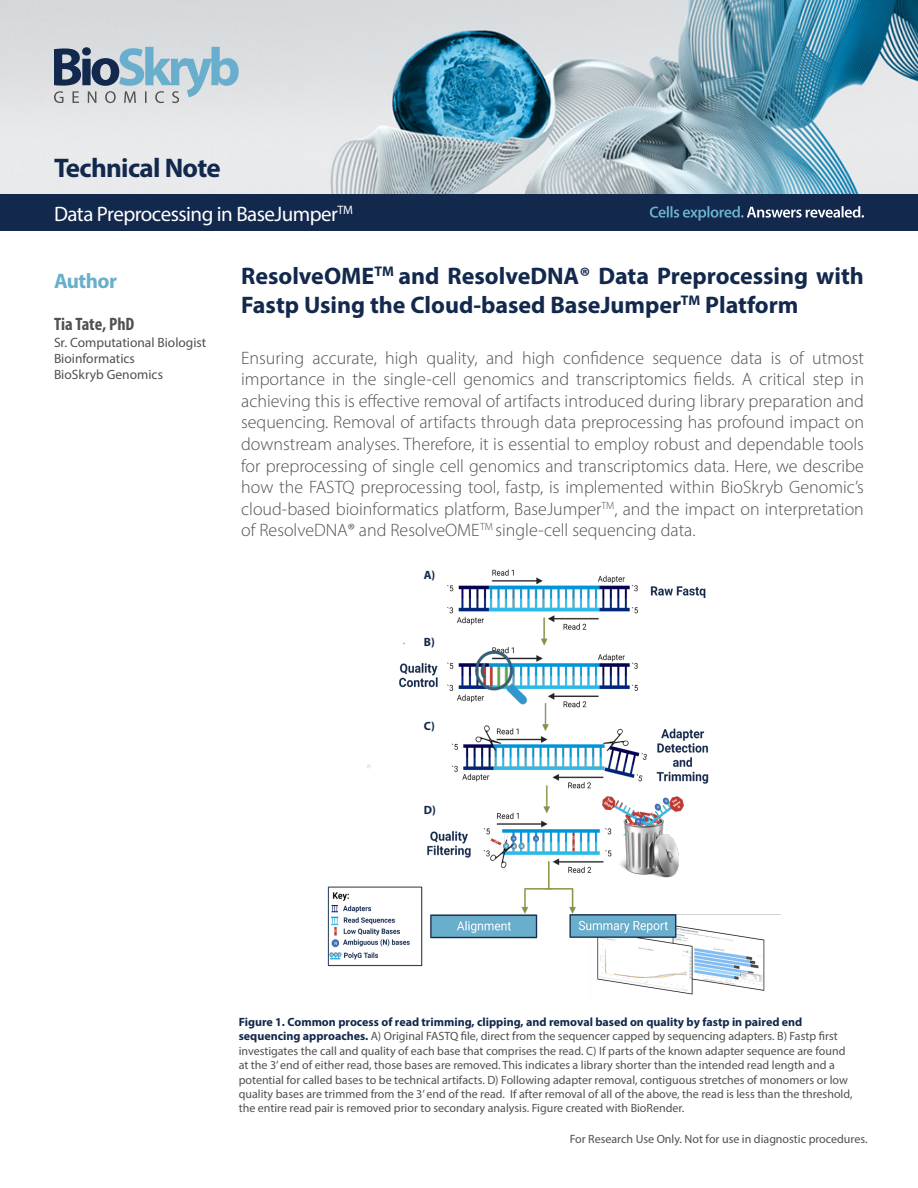
<style>
.page{position:relative;width:918px;height:1188px;background:#fff}
.page>*{position:absolute;margin:0;border:0;box-sizing:border-box;transform-origin:0 0}
.t1{font:700 27px "Myriad Pro";letter-spacing:-.025em;color:#12284c}
.t2{font:700 24px/28.8px "Myriad Pro";color:#12284c}
.t3{font:21px "Myriad Pro";letter-spacing:-.025em;color:#fff}
.t4{font:700 21px "Myriad Pro";letter-spacing:-.025em;color:#69aecc}
.t5{font:300 18px/21.6px "Myriad Pro";color:#505050;text-align:justify}
.t6{font:700 condensed 18px "Myriad Pro";color:#505050}
.t7{font:13.5px "Myriad Pro";color:#505050}
.t8{font:12px/14.4px "Myriad Pro";color:#505050}
.t9{font:700 12px "Myriad Pro";color:#12284c}
.s1{font-weight:700;color:#12284c}
</style>
<div class="page">
<img style="left:0;top:0;width:918px;height:194px">
<svg style="left:54px;top:47px;width:185px;height:56px;background:#a0b5c2"></svg>
<div style="left:0;top:194px;width:918px;height:37px;background:#12284c"></div>
<svg style="left:650px;top:206px;width:214px;height:15px"></svg>
<img style="left:327px;top:569px;width:454px;height:426px">
<p class="t1" style="left:54px;top:150px;width:168px">Technical Note</p>
<p class="t3" style="left:54px;top:201px;width:300px">Data Preprocessing in BaseJumper<sup>TM</sup></p>
<p class="t4" style="left:54px;top:267px;width:65px">Author</p>
<p class="t6" style="left:54px;top:313px;width:82px">Tia Tate, PhD</p>
<p class="t7" style="left:54px;top:334px;width:154px">Sr. Computational Biologist</p>
<p class="t7" style="left:54px;top:350px;width:82px">Bioinformatics</p>
<p class="t7" style="left:54px;top:366px;width:111px">BioSkryb Genomics</p>
<p class="t2" style="left:241px;top:261px;width:624px">ResolveOME<sup>TM</sup> and ResolveDNA® Data Preprocessing with<br>Fastp Using the Cloud-based BaseJumper<sup>TM</sup> Platform</p>
<p class="t5" style="left:241px;top:347px;width:624px">Ensuring accurate, high quality, and high confidence sequence data is of utmost importance in the single-cell genomics and transcriptomics fields. A critical step in achieving this is effective removal of artifacts introduced during library preparation and sequencing. Removal of artifacts through data preprocessing has profound impact on downstream analyses. Therefore, it is essential to employ robust and dependable tools for preprocessing of single cell genomics and transcriptomics data. Here, we describe how the FASTQ preprocessing tool, fastp, is implemented within BioSkryb Genomic’s cloud-based bioinformatics platform, BaseJumper<sup>TM</sup>, and the impact on interpretation of ResolveDNA® and ResolveOME<sup>TM</sup> single-cell sequencing data.</p>
<p class="t9" style="left:424px;top:567px;width:13px">A)</p>
<p class="t9" style="left:424px;top:634px;width:13px">B)</p>
<p class="t9" style="left:424px;top:718px;width:13px">C)</p>
<p class="t9" style="left:424px;top:802px;width:13px">D)</p>
<p class="t8" style="left:239px;top:1015px;width:615px"><span class="s1">Figure 1. Common process of read trimming, clipping, and removal based on quality by fastp in paired end sequencing approaches.</span> A) Original FASTQ file, direct from the sequencer capped by sequencing adapters. B) Fastp first investigates the call and quality of each base that comprises the read. C) If parts of the known adapter sequence are found at the 3’ end of either read, those bases are removed. This indicates a library shorter than the intended read length and a potential for called bases to be technical artifacts. D) Following adapter removal, contiguous stretches of monomers or low quality bases are trimmed from the 3’ end of the read. If after removal of all of the above, the read is less than the threshold, the entire read pair is removed prior to secondary analysis. Figure created with BioRender.</p>
<p class="t8" style="left:570px;top:1132px;width:299px">For Research Use Only. Not for use in diagnostic procedures.</p>
</div>
